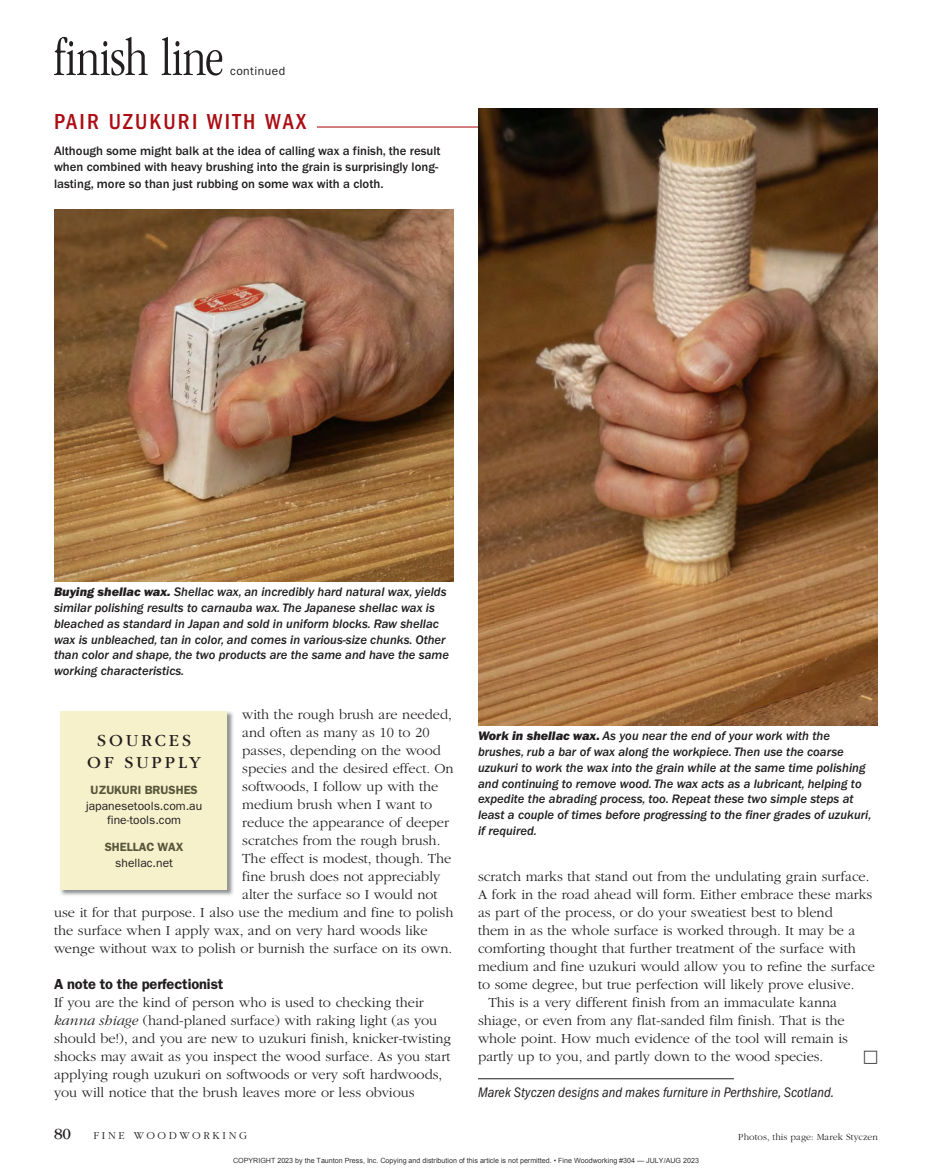
<style>
.page{position:relative;width:932px;height:1175px;background:#fff}
.page>*{position:absolute;margin:0;border:0;box-sizing:border-box;transform-origin:0 0}
.t1{font:300 condensed 53.7px "ITC Garamond Std";letter-spacing:-.015em;color:#221e1f}
.t2{font:500 condensed 22.5px "ITC Franklin Gothic Std";letter-spacing:.1em;color:#ab0d13}
.t3{font:17.7px/22.5px "ITC Garamond Std";letter-spacing:.16em;color:#221e1f;text-align:center}
.t4{font:16.05px "ITC Garamond Std";color:#221e1f}
.t5{font:600 14.7px "ITC Franklin Gothic Std";letter-spacing:-.005em;color:#221e1f}
.t6{font:300 14.4px/18px "ITC Garamond Std";color:#221e1f}
.t7{font:14.4px "Universal Std Newswith Comm Pi";color:#221e1f}
.t8{font:italic condensed 14.25px "ITC Franklin Gothic Std";letter-spacing:.005em;color:#221e1f}
.t9{font:12.75px/15.8px "ITC Franklin Gothic Std Med It";color:#221e1f}
.t10{font:500 12.75px/16.5px "ITC Franklin Gothic Std";color:#221e1f}
.t11{font:12px/16.5px "ITC Franklin Gothic Std";color:#221e1f;text-align:center}
.t12{font:12px "ITC Franklin Gothic Std";letter-spacing:.04em;color:#221e1f}
.t13{font:300 11.1px "ITC Garamond Std";letter-spacing:.24em;color:#221e1f}
.t14{font:300 9.75px "ITC Garamond Std";letter-spacing:.005em;color:#221e1f}
.t15{font:7.2px "Arial";color:rgb(0 0 0/.8)}
.s1{font-family:"ITC Franklin Gothic Std Hvy It"}
.s2{font-style:italic}
.s3{font-weight:600;color:#58563a}
</style>
<div class="page">
<hr style="left:317px;top:126px;width:306px;height:2px;background:#ab0d13">
<img style="left:478px;top:108px;width:400px;height:617px">
<img style="left:54px;top:209px;width:400px;height:372px">
<hr style="left:478px;top:1078px;width:256px;height:1px;background:#221e1f">
<img style="left:60px;top:711px;width:173px;height:185px">
<div style="left:60px;top:711px;width:167px;height:179px;background:#f6f0cb"></div>
<p class="t1" style="left:54px;top:28px;width:171px">finish line</p>
<p class="t12" style="left:230px;top:64px;width:57px">continued</p>
<p class="t2" style="left:54px;top:109px;width:253px">PAIR UZUKURI WITH WAX</p>
<p class="t10" style="left:54px;top:142px;width:388px">Although some might balk at the idea of calling wax a finish, the result when combined with heavy brushing into the grain is surprisingly long&shy;lasting, more so than just rubbing on some wax with a cloth.</p>
<p class="t9" style="left:54px;top:584px;width:396px"><span class="s1">Buying shellac wax.</span> Shellac wax, an incredibly hard natural wax, yields similar polishing results to carnauba wax. The Japanese shellac wax is bleached as standard in Japan and sold in uniform blocks. Raw shellac wax is unbleached, tan in color, and comes in various-size chunks. Other than color and shape, the two products are the same and have the same working characteristics.</p>
<p class="t6" style="left:242px;top:705px;width:211px">with the rough brush are needed,</p>
<p class="t6" style="left:242px;top:723px;width:189px">and often as many as 10 to 20</p>
<p class="t6" style="left:242px;top:741px;width:200px">passes, depending on the wood</p>
<p class="t6" style="left:242px;top:759px;width:213px">species and the desired effect. On</p>
<p class="t6" style="left:242px;top:777px;width:197px">softwoods, I follow up with the</p>
<p class="t6" style="left:242px;top:795px;width:192px">medium brush when I want to</p>
<p class="t6" style="left:242px;top:813px;width:208px">reduce the appearance of deeper</p>
<p class="t6" style="left:242px;top:831px;width:200px">scratches from the rough brush.</p>
<p class="t6" style="left:242px;top:849px;width:210px">The effect is modest, though. The</p>
<p class="t6" style="left:242px;top:867px;width:199px">fine brush does not appreciably</p>
<p class="t6" style="left:242px;top:885px;width:197px">alter the surface so I would not</p>
<p class="t6" style="left:54px;top:903px;width:401px">use it for that purpose. I also use the medium and fine to polish</p>
<p class="t6" style="left:54px;top:921px;width:375px">the surface when I apply wax, and on very hard woods like</p>
<p class="t6" style="left:54px;top:939px;width:399px">wenge without wax to polish or burnish the surface on its own.</p>
<p class="t5" style="left:54px;top:975px;width:171px">A note to the perfectionist</p>
<p class="t6" style="left:54px;top:993px;width:398px">If you are the kind of person who is used to checking their <span class="s2">kanna shiage</span> (hand-planed surface) with raking light (as you should be!), and you are new to uzukuri finish, knicker-twisting shocks may await as you inspect the wood surface. As you start applying rough uzukuri on softwoods or very soft hardwoods, you will notice that the brush leaves more or less obvious</p>
<p class="t3" style="left:87px;top:729px;width:115px">SOURCES<br>OF SUPPLY</p>
<p class="t11" style="left:86px;top:781px;width:118px"><span class="s3">UZUKURI BRUSHES </span>japanesetools.com.au</p>
<p class="t11" style="left:107px;top:811px;width:75px">fine-tools.com</p>
<p class="t11" style="left:105px;top:838px;width:80px"><span class="s3">SHELLAC WAX </span>shellac.net</p>
<p class="t9" style="left:478px;top:728px;width:395px"><span class="s1">Work in shellac wax.</span> As you near the end of your work with the brushes, rub a bar of wax along the workpiece. Then use the coarse uzukuri to work the wax into the grain while at the same time polishing and continuing to remove wood. The wax acts as a lubricant, helping to expedite the abrading process, too. Repeat these two simple steps at least a couple of times before progressing to the finer grades of uzukuri, if required.</p>
<p class="t6" style="left:478px;top:867px;width:393px">scratch marks that stand out from the undulating grain surface.</p>
<p class="t6" style="left:478px;top:885px;width:396px">A fork in the road ahead will form. Either embrace these marks</p>
<p class="t6" style="left:478px;top:903px;width:356px">as part of the process, or do your sweatiest best to blend</p>
<p class="t6" style="left:478px;top:921px;width:379px">them in as the whole surface is worked through. It may be a</p>
<p class="t6" style="left:478px;top:939px;width:379px">comforting thought that further treatment of the surface with</p>
<p class="t6" style="left:478px;top:957px;width:398px">medium and fine uzukuri would allow you to refine the surface</p>
<p class="t6" style="left:478px;top:975px;width:378px">to some degree, but true perfection will likely prove elusive.</p>
<p class="t6" style="left:488px;top:993px;width:350px">This is a very different finish from an immaculate kanna</p>
<p class="t6" style="left:478px;top:1011px;width:368px">shiage, or even from any flat-sanded film finish. That is the</p>
<p class="t6" style="left:478px;top:1029px;width:371px">whole point. How much evidence of the tool will remain is</p>
<p class="t6" style="left:478px;top:1047px;width:347px">partly up to you, and partly down to the wood species.</p>
<p class="t7" style="left:863px;top:1049px;width:16px">☐</p>
<p class="t8" style="left:478px;top:1084px;width:358px">Marek Styczen designs and makes furniture in Perthshire, Scotland.</p>
<p class="t4" style="left:54px;top:1124px;width:19px">80</p>
<p class="t13" style="left:93px;top:1129px;width:155px">FINE WOODWORKING</p>
<p class="t14" style="left:738px;top:1131px;width:141px">Photos, this page: Marek Styczen</p>
<p class="t15" style="left:233px;top:1155px;width:467px">COPYRIGHT 2023 by the Taunton Press, Inc. Copying and distribution of this article is not permitted. • Fine Woodworking #304 — JULY/AUG 2023</p>
</div>
